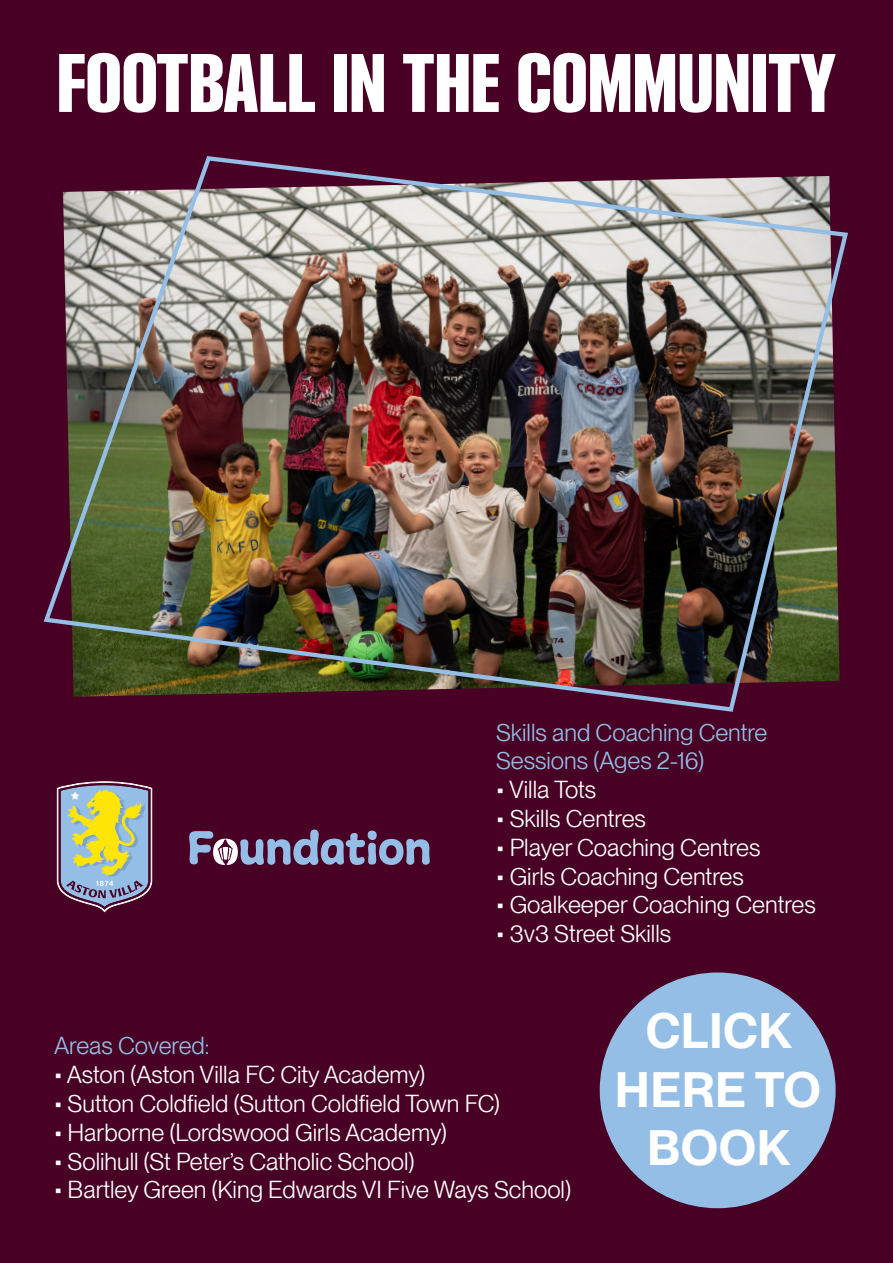
<style>
.page{position:relative;width:893px;height:1263px;background:#480024}
.page>*{position:absolute;margin:0;border:0;box-sizing:border-box;transform-origin:0 0}
.t1{font:700 81px "Villa Neon";color:#fff}
.t2{font:700 48.75px "Villa Bright";letter-spacing:.01em;color:#fff}
.t3{font:24px "Villa Bright";color:#fff}
.t4{font:24px "Villa Bright";color:#94bee5}
</style>
<div class="page">
<img style="left:44px;top:156px;width:804px;height:556px">
<div style="left:600px;top:972px;width:236px;height:236px;background:#94bee5;border-radius:50%"></div>
<svg style="left:56px;top:781px;width:97px;height:132px"></svg>
<svg style="left:189px;top:829px;width:241px;height:36px"></svg>
<p class="t1" style="left:57px;top:39px;width:779px">FOOTBALL IN THE COMMUNITY</p>
<p class="t4" style="left:496px;top:718px;width:273px">Skills and Coaching Centre</p>
<p class="t4" style="left:496px;top:747px;width:209px">Sessions (Ages 2-16)</p>
<p class="t3" style="left:496px;top:776px;width:102px">• Villa Tots</p>
<p class="t3" style="left:496px;top:805px;width:151px">• Skills Centres</p>
<p class="t3" style="left:496px;top:833px;width:266px">• Player Coaching Centres</p>
<p class="t3" style="left:496px;top:862px;width:249px">• Girls Coaching Centres</p>
<p class="t3" style="left:496px;top:891px;width:321px">• Goalkeeper Coaching Centres</p>
<p class="t3" style="left:496px;top:920px;width:177px">• 3v3 Street Skills</p>
<p class="t4" style="left:54px;top:1032px;width:157px">Areas Covered:</p>
<p class="t3" style="left:54px;top:1061px;width:373px">• Aston (Aston Villa FC City Academy)</p>
<p class="t3" style="left:54px;top:1089px;width:447px">• Sutton Coldfield (Sutton Coldfield Town FC)</p>
<p class="t3" style="left:54px;top:1118px;width:394px">• Harborne (Lordswood Girls Academy)</p>
<p class="t3" style="left:54px;top:1147px;width:362px">• Solihull (St Peter’s Catholic School)</p>
<p class="t3" style="left:54px;top:1176px;width:519px">• Bartley Green (King Edwards VI Five Ways School)</p>
<p class="t2" style="left:646px;top:1002px;width:147px">CLICK</p>
<p class="t2" style="left:615px;top:1060px;width:208px">HERE TO</p>
<p class="t2" style="left:647px;top:1119px;width:144px">BOOK</p>
</div>
